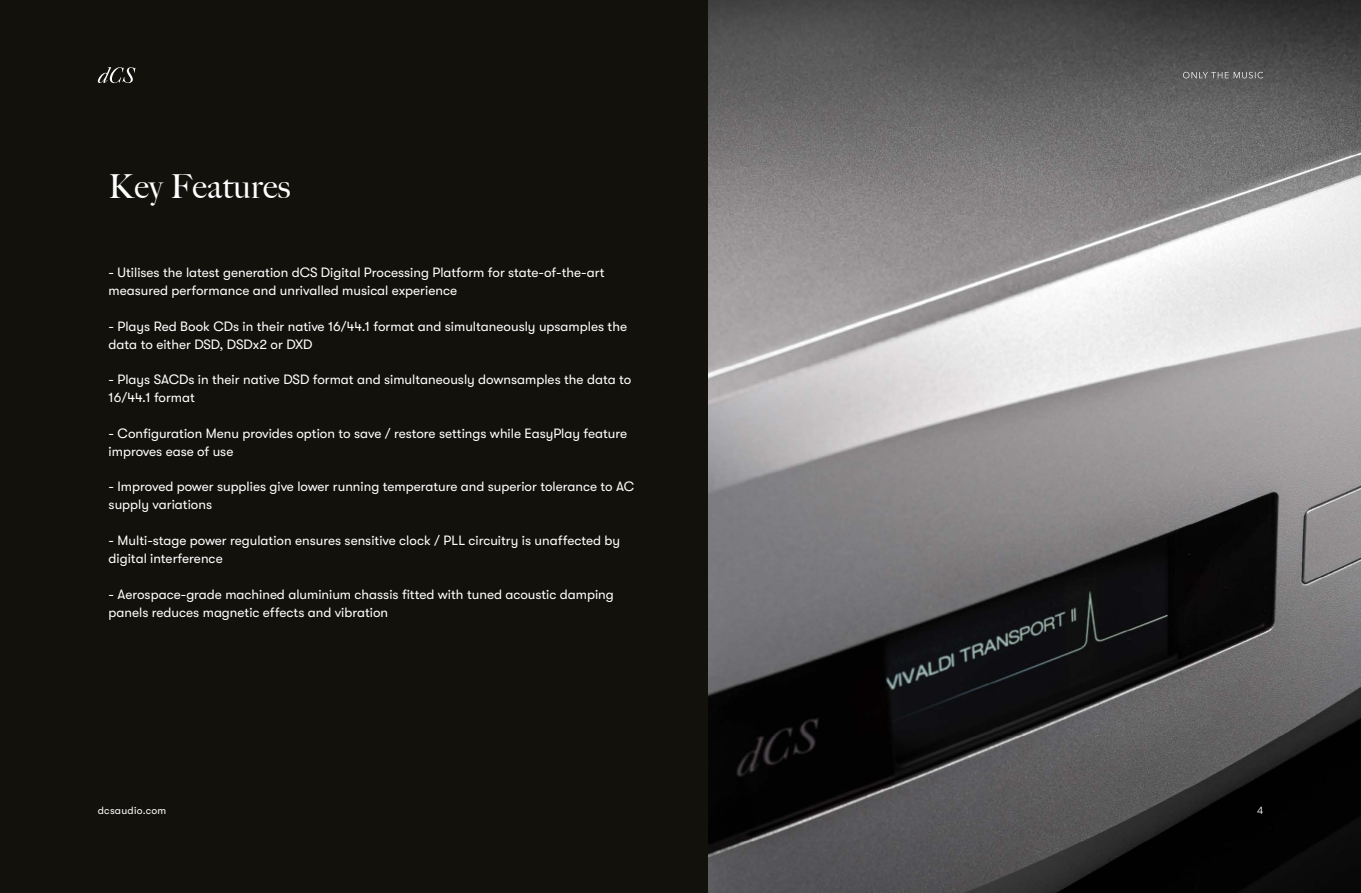
<style>
.page{position:relative;width:1361px;height:893px;background:#12110c}
.page>*{position:absolute;margin:0;border:0;box-sizing:border-box;transform-origin:0 0}
.t1{font:500 33.15px "Big Caslon";letter-spacing:.01em;color:#fff}
.t2{font:13.5px/18px "GT Walsheim";color:#fff}
.t3{font:10.5px "GT Walsheim";letter-spacing:.025em;color:#fff}
.t4{font:10.5px "Gibson";color:#fff}
</style>
<div class="page">
<img style="left:708px;top:0;width:653px;height:893px">
<svg style="left:98px;top:67px;width:37px;height:16px"></svg>
<svg style="left:1183px;top:72px;width:80px;height:6px"></svg>
<h1 class="t1" style="left:109px;top:159px;width:183px">Key Features</h1>
<p class="t2" style="left:109px;top:264px;width:497px">- Utilises the latest generation dCS Digital Processing Platform for state-of-the-art measured performance and unrivalled musical experience</p>
<p class="t2" style="left:109px;top:317px;width:520px">- Plays Red Book CDs in their native 16/44.1 format and simultaneously upsamples the data to either DSD, DSDx2 or DXD</p>
<p class="t2" style="left:109px;top:371px;width:524px">- Plays SACDs in their native DSD format and simultaneously downsamples the data to<br>16/44.1 format</p>
<p class="t2" style="left:109px;top:424px;width:520px">- Configuration Menu provides option to save / restore settings while EasyPlay feature improves ease of use</p>
<p class="t2" style="left:109px;top:478px;width:527px">- Improved power supplies give lower running temperature and superior tolerance to AC supply variations</p>
<p class="t2" style="left:109px;top:531px;width:513px">- Multi-stage power regulation ensures sensitive clock / PLL circuitry is unaffected by digital interference</p>
<p class="t2" style="left:109px;top:585px;width:507px">- Aerospace-grade machined aluminium chassis fitted with tuned acoustic damping panels reduces magnetic effects and vibration</p>
<p class="t3" style="left:98px;top:804px;width:70px">dcsaudio.com</p>
<p class="t4" style="left:1257px;top:804px;width:8px">4</p>
</div>
